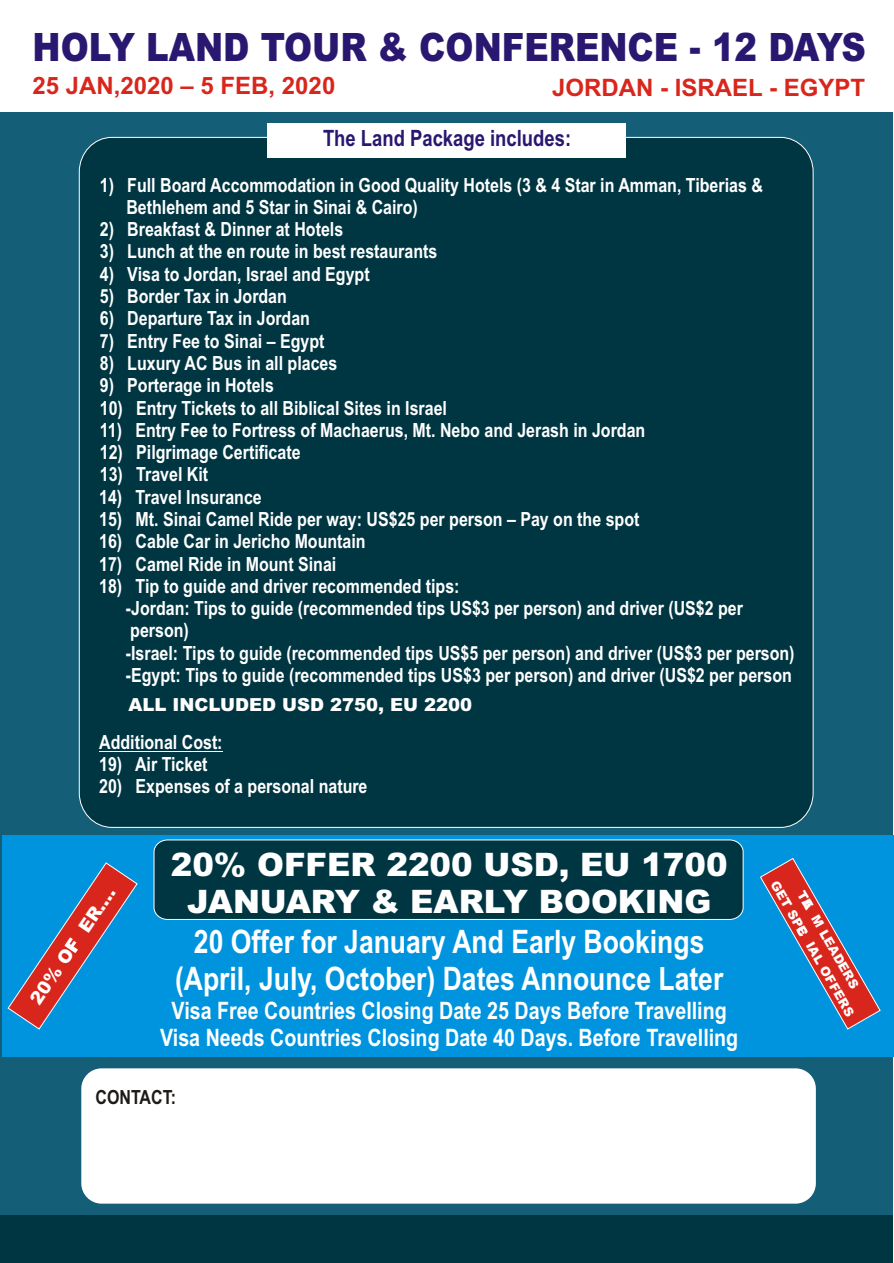
<style>
.page{position:relative;width:894px;height:1263px;background:#fff}
.page>*{position:absolute;margin:0;border:0;box-sizing:border-box;transform-origin:0 0}
.t1{font:900 39.15px "Arial";color:#291770;scale:.86 1}
.t2{font:700 32.4px/36.9px "Arial Narrow";color:#fff;text-align:center}
.t3{font:900 32.4px/36.9px "Arial";color:#fff;text-align:center}
.t4{font:700 24px/27.5px "Arial Narrow";color:#fff;text-align:center}
.t5{font:700 24px "Arial";color:#d9261c}
.t6{font:700 22.5px "Arial Narrow";color:#291770}
.t7{font:700 19.5px/22.4px "Arial Narrow";color:#fff}
.t8{font:700 19.5px "Arial Narrow";color:#1f1a17}
.t9{font:900 18px "Arial";color:#fff}
.t10{font:900 12.75px/18.1px "Arial";color:#fff}
</style>
<div class="page">
<div style="left:0;top:112px;width:893px;height:1105px;background:#145e78"></div>
<div style="left:0;top:1215px;width:893px;height:48px;background:#003642"></div>
<div style="left:79px;top:137px;width:734px;height:691px;background:#003642;border:1px solid #fff;border-radius:34px"></div>
<div style="left:267px;top:123px;width:358px;height:35px;background:#fff"></div>
<div style="left:2px;top:835px;width:892px;height:221px;background:#0094de"></div>
<hr style="left:99px;top:751px;width:124px;height:1px;background:#fff">
<div style="left:81px;top:1068px;width:735px;height:136px;background:#fff;border-radius:20px"></div>
<div style="left:154px;top:840px;width:589px;height:80px;background:#003642"></div>
<svg style="left:8px;top:863px;width:129px;height:166px"></svg>
<svg style="left:760px;top:858px;width:121px;height:171px"></svg>
<h1 class="t1" style="left:33px;top:32px;width:971px">HOLY LAND TOUR &amp; CONFERENCE - 12 DAYS</h1>
<p class="t5" style="left:33px;top:76px;width:304px">25 JAN,2020 – 5 FEB, 2020</p>
<p class="t5" style="left:552px;top:78px;width:314px">JORDAN - ISRAEL - EGYPT</p>
<p class="t6" style="left:323px;top:130px;width:250px">The Land Package includes:</p>
<p class="t7" style="left:126px;top:175px;width:638px;text-indent:-27px">1) Full Board Accommodation in Good Quality Hotels (3 &amp; 4 Star in Amman, Tiberias &amp;<br>Bethlehem and 5 Star in Sinai &amp; Cairo)</p>
<p class="t7" style="left:100px;top:220px;width:245px">2) Breakfast &amp; Dinner at Hotels</p>
<p class="t7" style="left:100px;top:242px;width:339px">3) Lunch at the en route in best restaurants</p>
<p class="t7" style="left:100px;top:265px;width:271px">4) Visa to Jordan, Israel and Egypt</p>
<p class="t7" style="left:100px;top:287px;width:189px">5) Border Tax in Jordan</p>
<p class="t7" style="left:100px;top:309px;width:212px">6) Departure Tax in Jordan</p>
<p class="t7" style="left:100px;top:331px;width:226px">7) Entry Fee to Sinai – Egypt</p>
<p class="t7" style="left:100px;top:354px;width:239px">8) Luxury AC Bus in all places</p>
<p class="t7" style="left:100px;top:376px;width:176px">9) Porterage in Hotels</p>
<p class="t7" style="left:100px;top:398px;width:349px">10) Entry Tickets to all Biblical Sites in Israel</p>
<p class="t7" style="left:100px;top:421px;width:547px">11) Entry Fee to Fortress of Machaerus, Mt. Nebo and Jerash in Jordan</p>
<p class="t7" style="left:100px;top:443px;width:202px">12) Pilgrimage Certificate</p>
<p class="t7" style="left:100px;top:465px;width:110px">13) Travel Kit</p>
<p class="t7" style="left:99px;top:487px;width:164px">14) Travel Insurance</p>
<p class="t7" style="left:99px;top:510px;width:542px">15) Mt. Sinai Camel Ride per way: US$25 per person – Pay on the spot</p>
<p class="t7" style="left:99px;top:532px;width:268px">16) Cable Car in Jericho Mountain</p>
<p class="t7" style="left:99px;top:554px;width:239px">17) Camel Ride in Mount Sinai</p>
<p class="t7" style="left:126px;top:577px;width:670px;text-indent:-27px">18) Tip to guide and driver recommended tips:<br>-Jordan: Tips to guide (recommended tips US$3 per person) and driver (US$2 per person)<br>-Israel: Tips to guide (recommended tips US$5 per person) and driver (US$3 per person) -Egypt: Tips to guide (recommended tips US$3 per person) and driver (US$2 per person</p>
<p class="t9" style="left:129px;top:698px;width:345px">ALL INCLUDED USD 2750, EU 2200</p>
<p class="t7" style="left:99px;top:733px;width:125px">Additional Cost:</p>
<p class="t7" style="left:99px;top:755px;width:110px">19) Air Ticket</p>
<p class="t7" style="left:99px;top:777px;width:270px">20) Expenses of a personal nature</p>
<h2 class="t3" style="left:171px;top:849px;width:558px">20% OFFER 2200 USD, EU 1700<br>JANUARY &amp; EARLY BOOKING</h2>
<p class="t10" style="left:796px;top:869px;width:156px;text-indent:31px;rotate:60deg">E<br>GET SPC AL OFFERS</p>
<p class="t9" style="left:29px;top:999px;width:139px;rotate:-56deg">2 % OF ER....</p>
<p class="t10" style="left:807px;top:888px;width:112px;rotate:60deg">TA M LEADERS</p>
<h2 class="t2" style="left:175px;top:926px;width:550px">20 Offer for January And Early Bookings (April, July, October) Dates Announce Later</h2>
<p class="t4" style="left:160px;top:999px;width:580px">Visa Free Countries Closing Date 25 Days Before Travelling<br>Visa Needs Countries Closing Date 40 Days. Before Travelling</p>
<p class="t8" style="left:96px;top:1090px;width:82px">CONTACT:</p>
</div>
